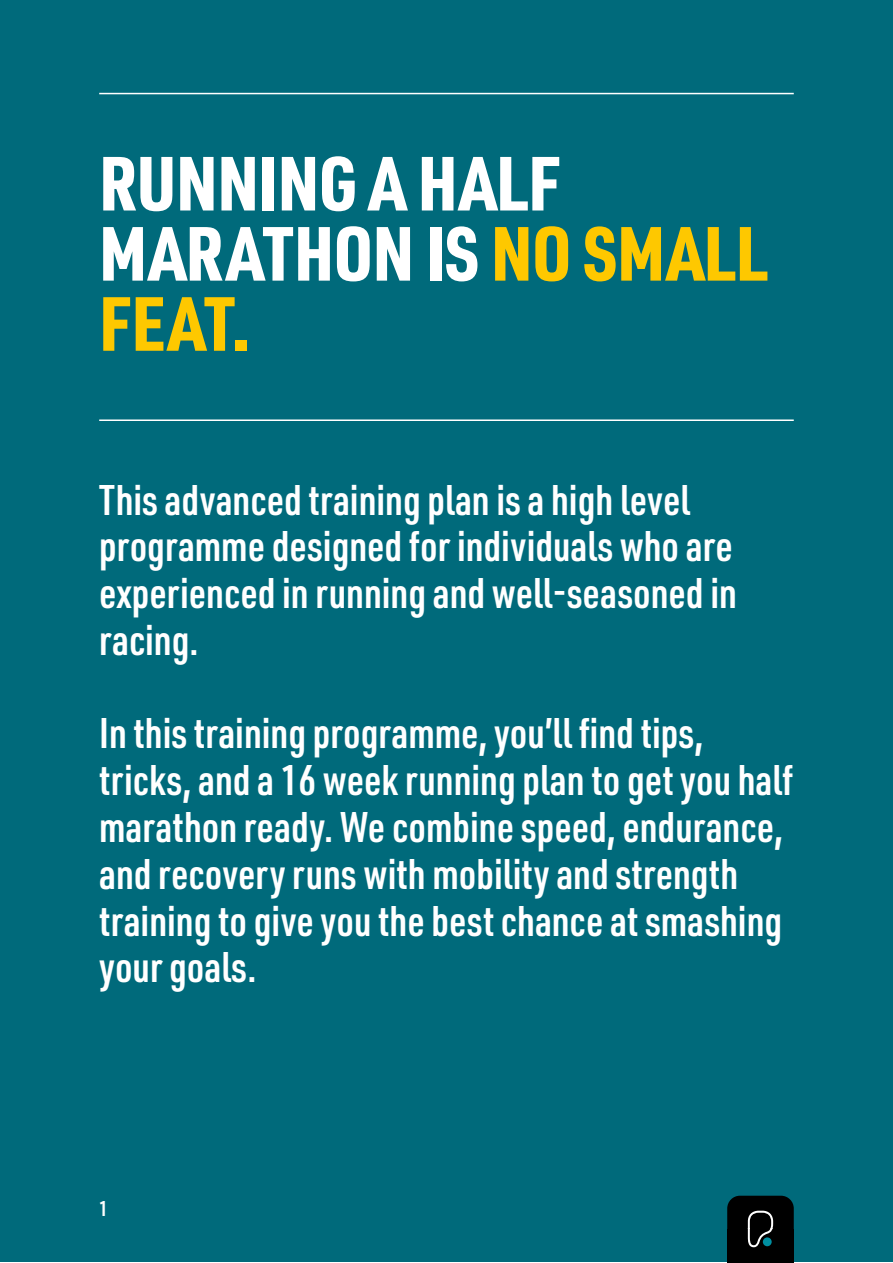
<style>
.page{position:relative;width:893px;height:1263px;background:#fff}
.page>*{position:absolute;margin:0;border:0;box-sizing:border-box;transform-origin:0 0}
.t1{font:900 75px/70.1px "URWDIN Cond";color:#fff}
.t2{font:600 42px/46.8px "URWDIN Cond";color:#fff}
.t3{font:600 21px "URWDIN Cond";color:#fff}
.s1{color:#fec800}
</style>
<div class="page">
<div style="left:0;top:1px;width:892px;height:1261px;background:#006a7b"></div>
<hr style="left:99px;top:93px;width:695px;height:1px;background:#fff">
<hr style="left:99px;top:419px;width:695px;height:2px;background:#fff">
<div style="left:727px;top:1196px;width:67px;height:66px;background:#000;border-radius:13px"></div>
<div style="left:727px;top:1229px;width:67px;height:33px;background:#000"></div>
<svg style="left:748px;top:1211px;width:25px;height:36px"></svg>
<div style="left:763px;top:1237px;width:9px;height:9px;background:#008ea0;border-radius:50%"></div>
<h1 class="t1" style="left:99px;top:150px;width:670px">RUNNING A HALF<br>MARATHON IS <span class="s1">NO SMALL<br>FEAT.</span></h1>
<p class="t2" style="left:99px;top:479px;width:639px">This advanced training plan is a high level programme designed for individuals who are experienced in running and well-seasoned in racing.</p>
<p class="t2" style="left:99px;top:713px;width:695px">In this training programme, you’ll find tips, tricks, and a 16 week running plan to get you half marathon ready. We combine speed, endurance, and recovery runs with mobility and strength training to give you the best chance at smashing your goals.</p>
<p class="t3" style="left:99px;top:1199px;width:10px">1</p>
</div>
